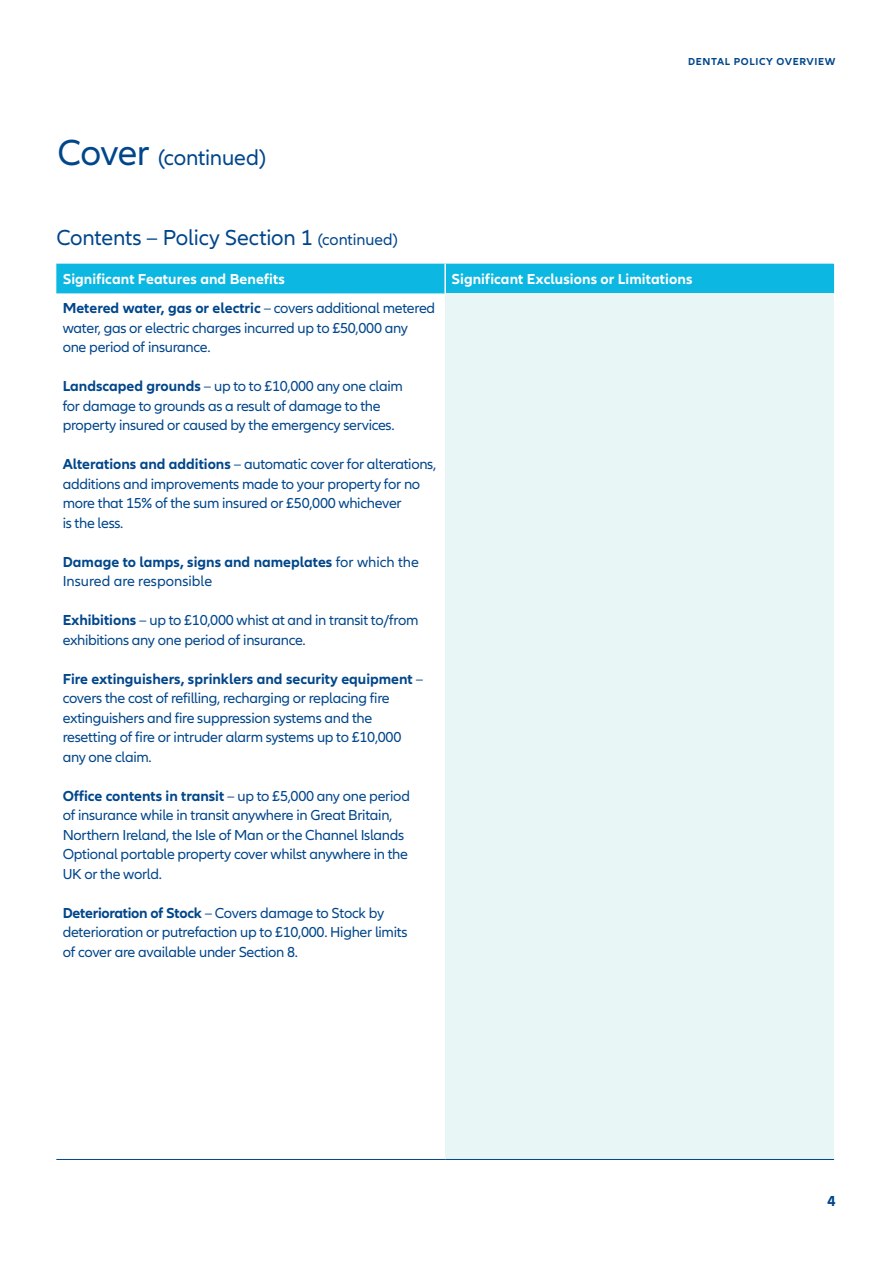
<style>
.page{position:relative;width:893px;height:1263px;background:#fff}
.page>*{position:absolute;margin:0;border:0;box-sizing:border-box;transform-origin:0 0}
.t1{font:22.5px "Allianz Neo";letter-spacing:-.01em;color:#00468b}
.t2{font:15px/19.5px "Allianz Neo";letter-spacing:-.02em;color:#00468b}
.t3{font:700 15px/19.5px "Allianz Neo";color:#00468b}
.t4{font:700 15px "Allianz Neo";letter-spacing:.005em;color:#fff}
.t5{font:700 10.5px "Allianz Neo";letter-spacing:.06em;color:#00468b}
.s1{font-size:37.5px}
.s2{font-size:16.5px}
.s3{font-weight:700}
.s4{font-weight:400}
</style>
<div class="page">
<div style="left:56px;top:264px;width:778px;height:29px;background:#0cb7e1"></div>
<div style="left:445px;top:293px;width:389px;height:866px;background:#e9f6f6"></div>
<hr style="left:444px;top:264px;width:2px;height:29px;background:#fff">
<hr style="left:56px;top:1159px;width:389px;height:1px;background:#00468b">
<hr style="left:445px;top:1159px;width:389px;height:1px;background:#00468b">
<h1 class="t1" style="left:57px;top:145px;width:210px"><span class="s1">Cover</span> (continued)</h1>
<p class="t5" style="left:688px;top:56px;width:149px">DENTAL POLICY OVERVIEW</p>
<h1 class="t1" style="left:56px;top:224px;width:343px">Contents – Policy Section 1 <span class="s2">(continued)</span></h1>
<p class="t4" style="left:63px;top:271px;width:224px">Significant Features and Benefits</p>
<p class="t4" style="left:452px;top:271px;width:242px">Significant Exclusions or Limitations</p>
<p class="t2" style="left:63px;top:299px;width:374px"><span class="s3">Metered water, gas or electric</span> – covers additional metered water, gas or electric charges incurred up to £50,000 any one period of insurance.</p>
<p class="t2" style="left:63px;top:377px;width:342px"><span class="s3">Landscaped grounds</span> – up to to £10,000 any one claim for damage to grounds as a result of damage to the property insured or caused by the emergency services.</p>
<p class="t2" style="left:63px;top:455px;width:375px"><span class="s3">Alterations and additions</span> – automatic cover for alterations, additions and improvements made to your property for no more that 15% of the sum insured or £50,000 whichever<br>is the less.</p>
<p class="t3" style="left:63px;top:552px;width:358px">Damage to lamps, signs and nameplates <span class="s4">for which the<br>Insured are responsible</span></p>
<p class="t2" style="left:63px;top:611px;width:357px"><span class="s3">Exhibitions</span> – up to £10,000 whist at and in transit to/from exhibitions any one period of insurance.</p>
<p class="t2" style="left:63px;top:670px;width:362px"><span class="s3">Fire extinguishers, sprinklers and security equipment</span> – covers the cost of refilling, recharging or replacing fire extinguishers and fire suppression systems and the resetting of fire or intruder alarm systems up to £10,000 any one claim.</p>
<p class="t2" style="left:63px;top:787px;width:349px"><span class="s3">Office contents in transit</span> – up to £5,000 any one period of insurance while in transit anywhere in Great Britain, Northern Ireland, the Isle of Man or the Channel Islands Optional portable property cover whilst anywhere in the UK or the world.</p>
<p class="t2" style="left:63px;top:904px;width:346px"><span class="s3">Deterioration of Stock</span> – Covers damage to Stock by deterioration or putrefaction up to £10,000. Higher limits of cover are available under Section 8.</p>
<p class="t3" style="left:827px;top:1192px;width:10px">4</p>
</div>
